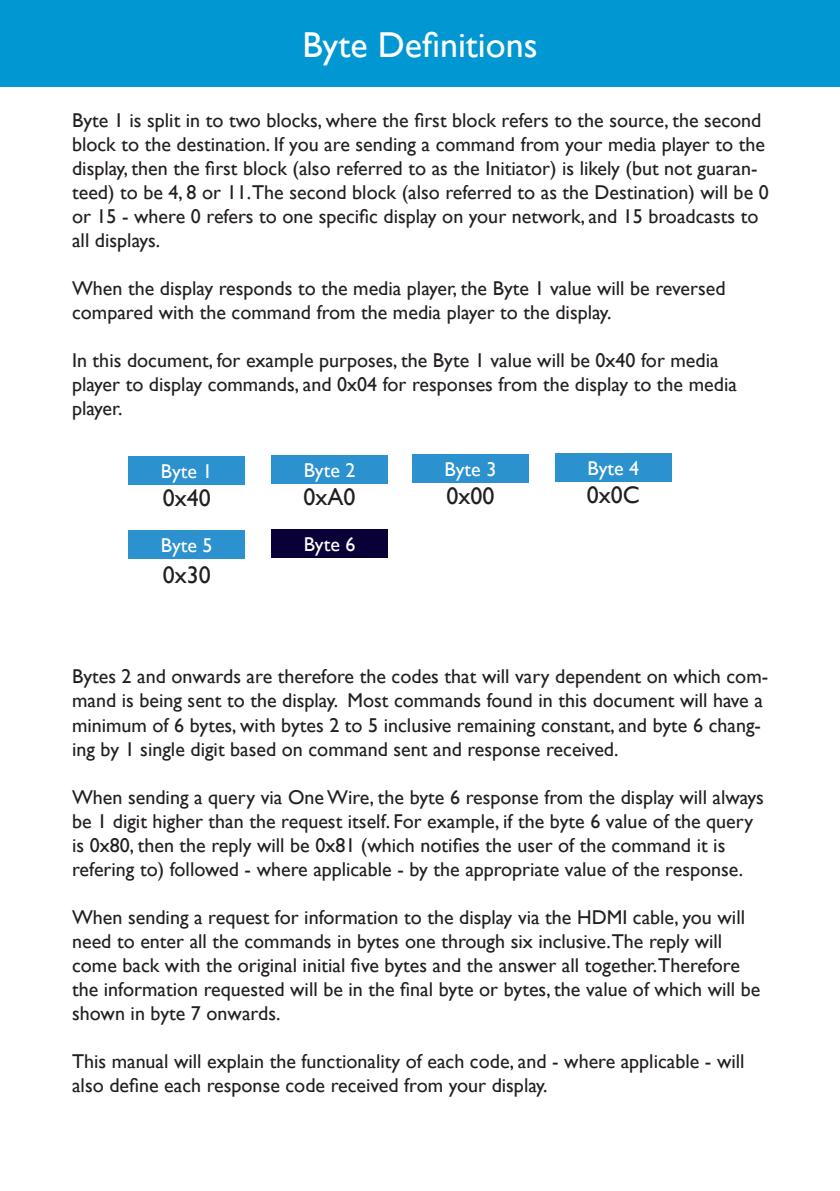
<style>
.page{position:relative;width:840px;height:1191px;background:#fff}
.page>*{position:absolute;margin:0;border:0;box-sizing:border-box;transform-origin:0 0}
.t1{font:36px "Gill Sans";color:#fff}
.t2{font:24px "Gill Sans";color:#231f20}
.t3{font:20px/24px "Gill Sans";color:#231f20}
.t4{font:20px "Gill Sans";color:#fff}
</style>
<div class="page">
<div style="left:271px;top:455px;width:116px;height:29px;background:#2b91cf"></div>
<div style="left:128px;top:456px;width:117px;height:29px;background:#2b91cf"></div>
<div style="left:555px;top:454px;width:116px;height:28px;background:#2b91cf"></div>
<div style="left:412px;top:455px;width:116px;height:28px;background:#2b91cf"></div>
<div style="left:271px;top:530px;width:116px;height:28px;background:#090037"></div>
<div style="left:128px;top:531px;width:117px;height:28px;background:#2b91cf"></div>
<div style="left:0;top:0;width:839px;height:87px;background:#0097d2"></div>
<h1 class="t1" style="left:302px;top:24px;width:237px">Byte Definitions</h1>
<p class="t3" style="left:72px;top:109px;width:697px">Byte 1 is split in to two blocks, where the first block refers to the source, the second block to the destination. If you are sending a command from your media player to the display, then the first block (also referred to as the Initiator) is likely (but not guaran&shy;teed) to be 4, 8 or 11.The second block (also referred to as the Destination) will be 0 or 15 - where 0 refers to one specific display on your network, and 15 broadcasts to all displays.</p>
<p class="t3" style="left:72px;top:277px;width:654px">When the display responds to the media player, the Byte 1 value will be reversed compared with the command from the media player to the display.</p>
<p class="t3" style="left:72px;top:349px;width:666px">In this document, for example purposes, the Byte 1 value will be 0x40 for media player to display commands, and 0x04 for responses from the display to the media player.</p>
<p class="t4" style="left:161px;top:459px;width:53px">Byte 1</p>
<p class="t4" style="left:303px;top:458px;width:53px">Byte 2</p>
<p class="t4" style="left:444px;top:457px;width:53px">Byte 3</p>
<p class="t4" style="left:587px;top:456px;width:53px">Byte 4</p>
<p class="t2" style="left:162px;top:484px;width:49px">0x40</p>
<p class="t2" style="left:303px;top:483px;width:54px">0xA0</p>
<p class="t2" style="left:446px;top:482px;width:49px">0x00</p>
<p class="t2" style="left:586px;top:481px;width:54px">0x0C</p>
<p class="t4" style="left:161px;top:533px;width:53px">Byte 5</p>
<p class="t4" style="left:303px;top:532px;width:53px">Byte 6</p>
<p class="t2" style="left:163px;top:561px;width:49px">0x30</p>
<p class="t3" style="left:72px;top:665px;width:697px">Bytes 2 and onwards are therefore the codes that will vary dependent on which com&shy;mand is being sent to the display. Most commands found in this document will have a minimum of 6 bytes, with bytes 2 to 5 inclusive remaining constant, and byte 6 chang&shy;ing by 1 single digit based on command sent and response received.</p>
<p class="t3" style="left:72px;top:785px;width:693px">When sending a query via One Wire, the byte 6 response from the display will always be 1 digit higher than the request itself. For example, if the byte 6 value of the query is 0x80, then the reply will be 0x81 (which notifies the user of the command it is refering to) followed - where applicable - by the appropriate value of the response.</p>
<p class="t3" style="left:72px;top:905px;width:689px">When sending a request for information to the display via the HDMI cable, you will need to enter all the commands in bytes one through six inclusive.The reply will come back with the original initial five bytes and the answer all together.Therefore the information requested will be in the final byte or bytes, the value of which will be shown in byte 7 onwards.</p>
<p class="t3" style="left:72px;top:1049px;width:673px">This manual will explain the functionality of each code, and - where applicable - will also define each response code received from your display.</p>
</div>
